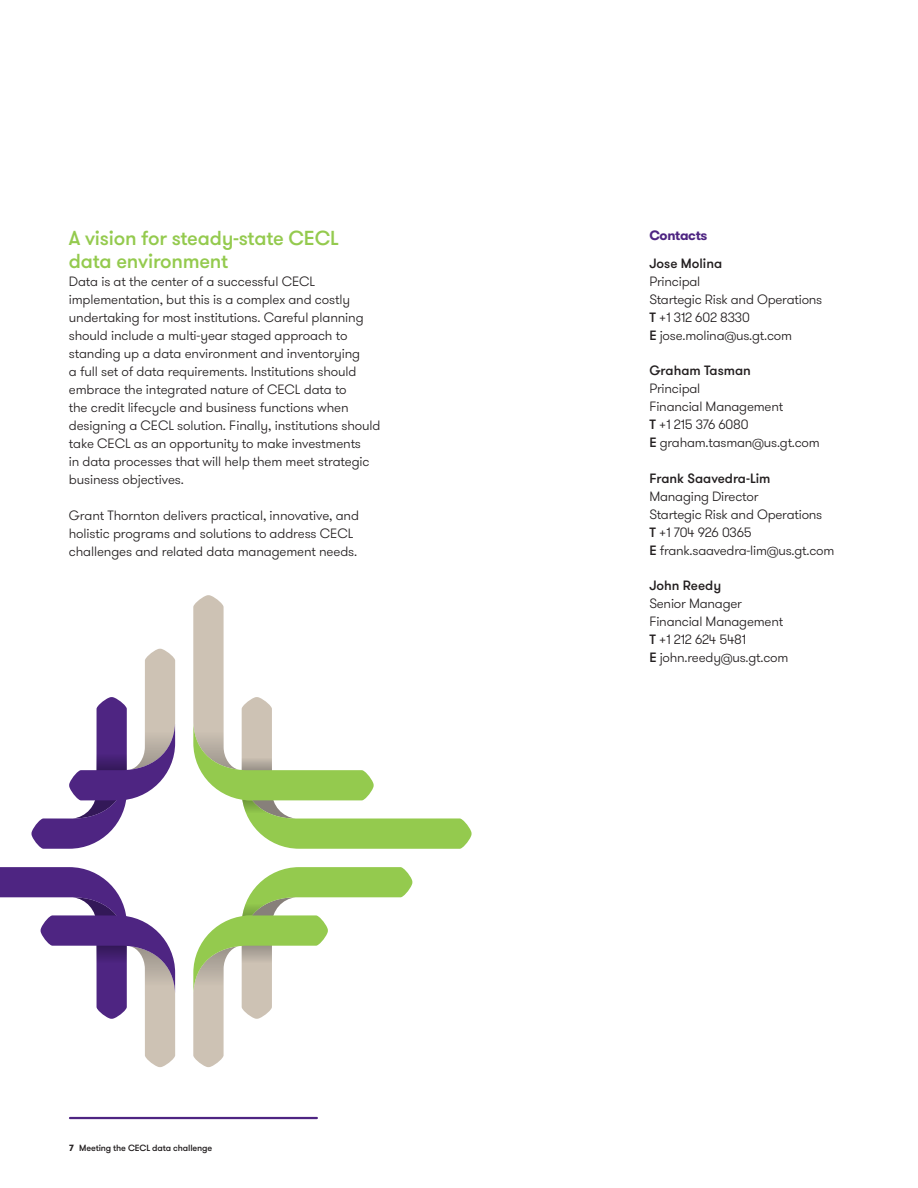
<style>
.page{position:relative;width:918px;height:1188px;background:#fff}
.page>*{position:absolute;margin:0;border:0;box-sizing:border-box;transform-origin:0 0}
.t1{font:500 20.25px/22.5px "GT Walsheim";letter-spacing:-.01em;color:#94ca4e}
.t2{font:300 13.5px/18px "GT Walsheim";letter-spacing:-.01em;color:#231f20}
.t3{font:500 13.5px "GT Walsheim";color:#231f20}
.t4{font:700 13.5px "GT Walsheim";letter-spacing:-.025em;color:#4e2582}
.t5{font:500 9px "GT Walsheim";letter-spacing:-.015em;color:#231f20}
.s1{font-weight:700}
.s2{font-weight:500}
</style>
<div class="page">
<hr style="left:70px;top:1117px;width:247px;height:2px;background:#4e2582">
<svg style="left:31px;top:595px;width:441px;height:254px"></svg>
<svg style="left:0;top:867px;width:412px;height:200px"></svg>
<h1 class="t1" style="left:69px;top:228px;width:272px">A vision for steady-state CECL data environment</h1>
<p class="t2" style="left:69px;top:273px;width:313px">Data is at the center of a successful CECL implementation, but this is a complex and costly undertaking for most institutions. Careful planning should include a multi-year staged approach to standing up a data environment and inventorying<br>a full set of data requirements. Institutions should embrace the integrated nature of CECL data to<br>the credit lifecycle and business functions when designing a CECL solution. Finally, institutions should take CECL as an opportunity to make investments<br>in data processes that will help them meet strategic business objectives.</p>
<p class="t2" style="left:69px;top:507px;width:292px">Grant Thornton delivers practical, innovative, and holistic programs and solutions to address CECL challenges and related data management needs.</p>
<p class="t5" style="left:69px;top:1142px;width:145px"><span class="s1">7</span> Meeting the CECL data challenge</p>
<p class="t4" style="left:649px;top:227px;width:60px">Contacts</p>
<p class="t3" style="left:649px;top:254px;width:74px">Jose Molina</p>
<p class="t2" style="left:649px;top:272px;width:175px">Principal<br>Startegic Risk and Operations<br><span class="s2">T</span> +1 312 602 8330<br><span class="s2">E</span> jose.molina@us.gt.com</p>
<p class="t3" style="left:649px;top:362px;width:103px">Graham Tasman</p>
<p class="t2" style="left:649px;top:380px;width:172px">Principal<br>Financial Management<br><span class="s2">T</span> +1 215 376 6080<br><span class="s2">E</span> graham.tasman@us.gt.com</p>
<p class="t3" style="left:649px;top:469px;width:123px">Frank Saavedra-Lim</p>
<p class="t2" style="left:649px;top:487px;width:187px">Managing Director<br>Startegic Risk and Operations<br><span class="s2">T</span> +1 704 926 0365<br><span class="s2">E</span> frank.saavedra-lim@us.gt.com</p>
<p class="t3" style="left:649px;top:577px;width:73px">John Reedy</p>
<p class="t2" style="left:649px;top:595px;width:141px">Senior Manager<br>Financial Management<br><span class="s2">T</span> +1 212 624 5481<br><span class="s2">E</span> john.reedy@us.gt.com</p>
</div>
